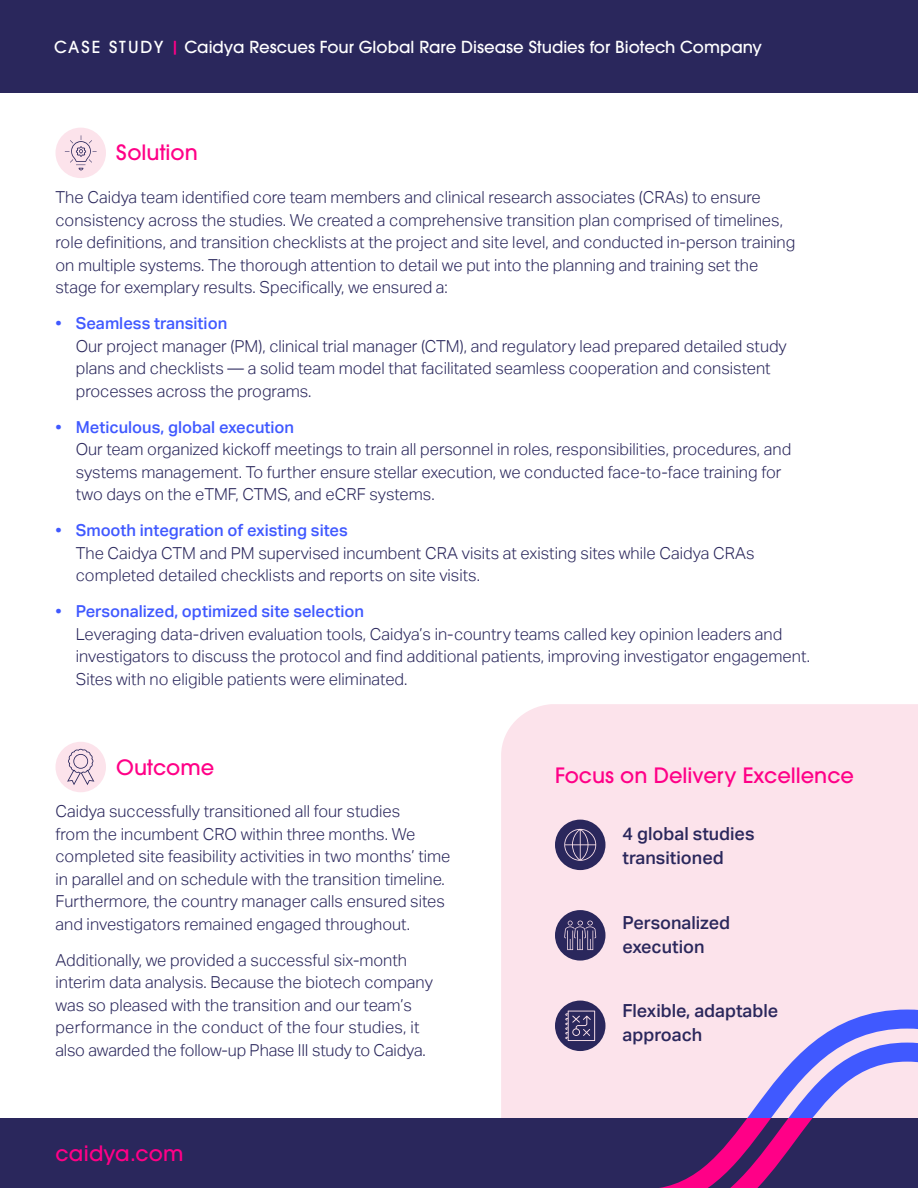
<style>
.page{position:relative;width:918px;height:1188px;background:#fff}
.page>*{position:absolute;margin:0;border:0;box-sizing:border-box;transform-origin:0 0}
.t1{font:500 21px "ITC Avant Garde Pro";color:#ff0087}
.t2{font:500 18px/24px "Aktiv Grotesk";color:#2a275c}
.t3{font:300 16.5px/22.5px "Aktiv Grotesk";color:#2a275c}
.t4{font:500 16.5px "Aktiv Grotesk";color:#4059ff}
.t5{font:500 16.5px "ITC Avant Garde Pro";color:#fff}
.s1{color:#ff0087}
</style>
<div class="page">
<div style="left:501px;top:704px;width:417px;height:414px;background:#fce3eb"></div>
<div style="left:0;top:0;width:918px;height:93px;background:#2a275c"></div>
<div style="left:555px;top:820px;width:50px;height:50px;background:#2a275c;border-radius:50%"></div>
<svg style="left:564px;top:829px;width:32px;height:32px"></svg>
<div style="left:555px;top:910px;width:50px;height:51px;background:#2a275c;border-radius:50%"></div>
<svg style="left:564px;top:921px;width:32px;height:29px"></svg>
<div style="left:555px;top:1001px;width:50px;height:50px;background:#2a275c;border-radius:50%"></div>
<svg style="left:565px;top:1011px;width:30px;height:30px"></svg>
<div style="left:56px;top:128px;width:50px;height:50px;background:#fce3eb;border-radius:50%"></div>
<svg style="left:65px;top:135px;width:32px;height:35px"></svg>
<div style="left:56px;top:742px;width:50px;height:50px;background:#fce3eb;border-radius:50%"></div>
<svg style="left:67px;top:749px;width:27px;height:36px"></svg>
<svg style="left:641px;top:1010px;width:277px;height:33px;background:#d7c7ee"></svg>
<div style="left:0;top:1118px;width:918px;height:70px;background:#2a275c"></div>
<svg style="left:641px;top:1043px;width:277px;height:145px"></svg>
<p class="t5" style="left:54px;top:36px;width:710px">CASE STUDY <span class="s1">|</span> Caidya Rescues Four Global Rare Disease Studies for Biotech Company</p>
<p class="t1" style="left:116px;top:139px;width:83px">Solution</p>
<p class="t3" style="left:56px;top:186px;width:741px">The Caidya team identified core team members and clinical research associates (CRAs) to ensure consistency across the studies. We created a comprehensive transition plan comprised of timelines, role definitions, and transition checklists at the project and site level, and conducted in-person training on multiple systems. The thorough attention to detail we put into the planning and training set the stage for exemplary results. Specifically, we ensured a:</p>
<p class="t4" style="left:56px;top:314px;width:173px">• Seamless transition</p>
<p class="t3" style="left:76px;top:335px;width:713px">Our project manager (PM), clinical trial manager (CTM), and regulatory lead prepared detailed study plans and checklists — a solid team model that facilitated seamless cooperation and consistent processes across the programs.</p>
<p class="t4" style="left:56px;top:417px;width:240px">• Meticulous, global execution</p>
<p class="t3" style="left:76px;top:438px;width:717px">Our team organized kickoff meetings to train all personnel in roles, responsibilities, procedures, and systems management. To further ensure stellar execution, we conducted face-to-face training for two days on the eTMF, CTMS, and eCRF systems.</p>
<p class="t4" style="left:56px;top:521px;width:294px">• Smooth integration of existing sites</p>
<p class="t3" style="left:76px;top:542px;width:680px">The Caidya CTM and PM supervised incumbent CRA visits at existing sites while Caidya CRAs completed detailed checklists and reports on site visits.</p>
<p class="t4" style="left:56px;top:602px;width:310px">• Personalized, optimized site selection</p>
<p class="t3" style="left:76px;top:623px;width:736px">Leveraging data-driven evaluation tools, Caidya’s in-country teams called key opinion leaders and investigators to discuss the protocol and find additional patients, improving investigator engagement.<br>Sites with no eligible patients were eliminated.</p>
<p class="t1" style="left:116px;top:753px;width:100px">Outcome</p>
<p class="t3" style="left:56px;top:800px;width:397px">Caidya successfully transitioned all four studies<br>from the incumbent CRO within three months. We completed site feasibility activities in two months’ time in parallel and on schedule with the transition timeline.<br>Furthermore, the country manager calls ensured sites and investigators remained engaged throughout.</p>
<p class="t3" style="left:56px;top:949px;width:379px">Additionally, we provided a successful six-month interim data analysis. Because the biotech company was so pleased with the transition and our team’s performance in the conduct of the four studies, it also awarded the follow-up Phase III study to Caidya.</p>
<p class="t1" style="left:56px;top:1140px;width:130px">caidya.com</p>
<p class="t1" style="left:555px;top:762px;width:301px">Focus on Delivery Excellence</p>
<p class="t2" style="left:622px;top:822px;width:134px">4 global studies transitioned</p>
<p class="t2" style="left:622px;top:911px;width:109px">Personalized execution</p>
<p class="t2" style="left:622px;top:999px;width:157px">Flexible, adaptable approach</p>
</div>
